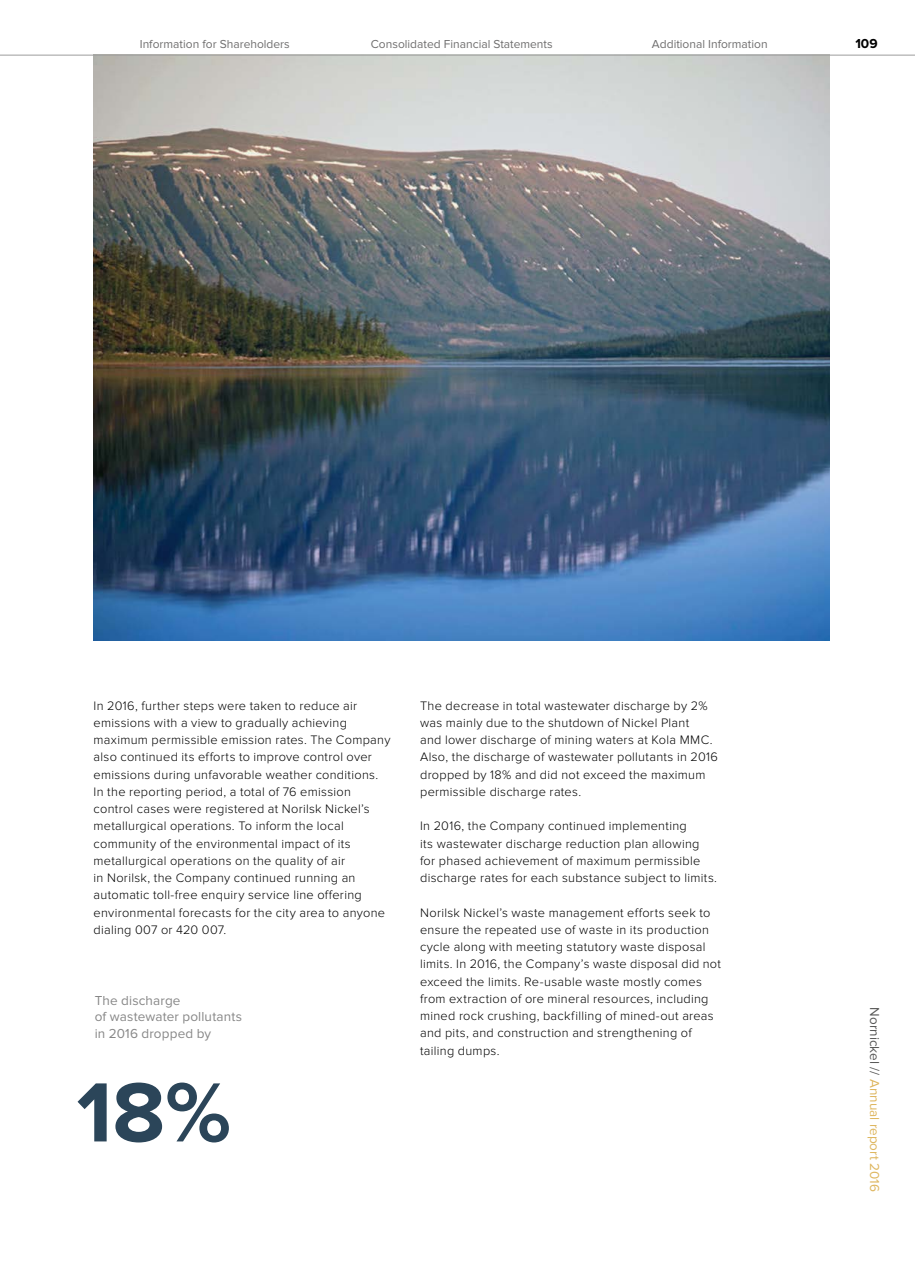
<style>
.page{position:relative;width:915px;height:1263px;background:#fff}
.page>*{position:absolute;margin:0;border:0;box-sizing:border-box;transform-origin:0 0}
.t1{font:700 87px "Proxima Nova";color:#2b4559}
.t2{font:13.5px/16.5px "Proxima Nova";letter-spacing:.01em;color:#878787}
.t3{font:13.5px "Proxima Nova";color:#deb65e}
.t4{font:700 13.5px "Proxima Nova";color:#000}
.t5{font:300 12.75px/17.2px "Proxima Nova";letter-spacing:.02em;color:#000}
.t6{font:12px "Proxima Nova";color:#706f6f}
.s1{color:#575756}
</style>
<div class="page">
<img style="left:94px;top:56px;width:735px;height:585px">
<hr style="left:0;top:55px;width:914px;height:1px;background:#9d9d9c">
<p class="t6" style="left:140px;top:37px;width:151px">Information for Shareholders</p>
<p class="t6" style="left:371px;top:37px;width:183px">Consolidated Financial Statements</p>
<p class="t6" style="left:651px;top:37px;width:117px">Additional Information</p>
<p class="t4" style="left:855px;top:35px;width:24px">109</p>
<p class="t5" style="left:94px;top:697px;width:298px">In 2016, further steps were taken to reduce air emissions with a view to gradually achieving maximum permissible emission rates. The Company also continued its efforts to improve control over emissions during unfavorable weather conditions.<br>In the reporting period, a total of 76 emission control cases were registered at Norilsk Nickel’s metallurgical operations. To inform the local community of the environmental impact of its metallurgical operations on the quality of air<br>in Norilsk, the Company continued running an automatic toll-free enquiry service line offering environmental forecasts for the city area to anyone dialing 007 or 420 007.</p>
<p class="t2" style="left:95px;top:992px;width:149px">The discharge<br>of wastewater pollutants in 2016 dropped by</p>
<h1 class="t1" style="left:77px;top:1062px;width:156px">18%</h1>
<p class="t5" style="left:420px;top:697px;width:299px">The decrease in total wastewater discharge by 2% was mainly due to the shutdown of Nickel Plant<br>and lower discharge of mining waters at Kola MMC.<br>Also, the discharge of wastewater pollutants in 2016 dropped by 18% and did not exceed the maximum permissible discharge rates.</p>
<p class="t5" style="left:420px;top:818px;width:298px">In 2016, the Company continued implementing<br>its wastewater discharge reduction plan allowing for phased achievement of maximum permissible discharge rates for each substance subject to limits.</p>
<p class="t5" style="left:420px;top:904px;width:302px">Norilsk Nickel’s waste management efforts seek to ensure the repeated use of waste in its production cycle along with meeting statutory waste disposal limits. In 2016, the Company’s waste disposal did not exceed the limits. Re-usable waste mostly comes from extraction of ore mineral resources, including mined rock crushing, backfilling of mined-out areas and pits, and construction and strengthening of tailing dumps.</p>
<p class="t3" style="left:882px;top:1007px;width:186px;rotate:90deg"><span class="s1">Nornickel //</span> Annual report 2016</p>
</div>
